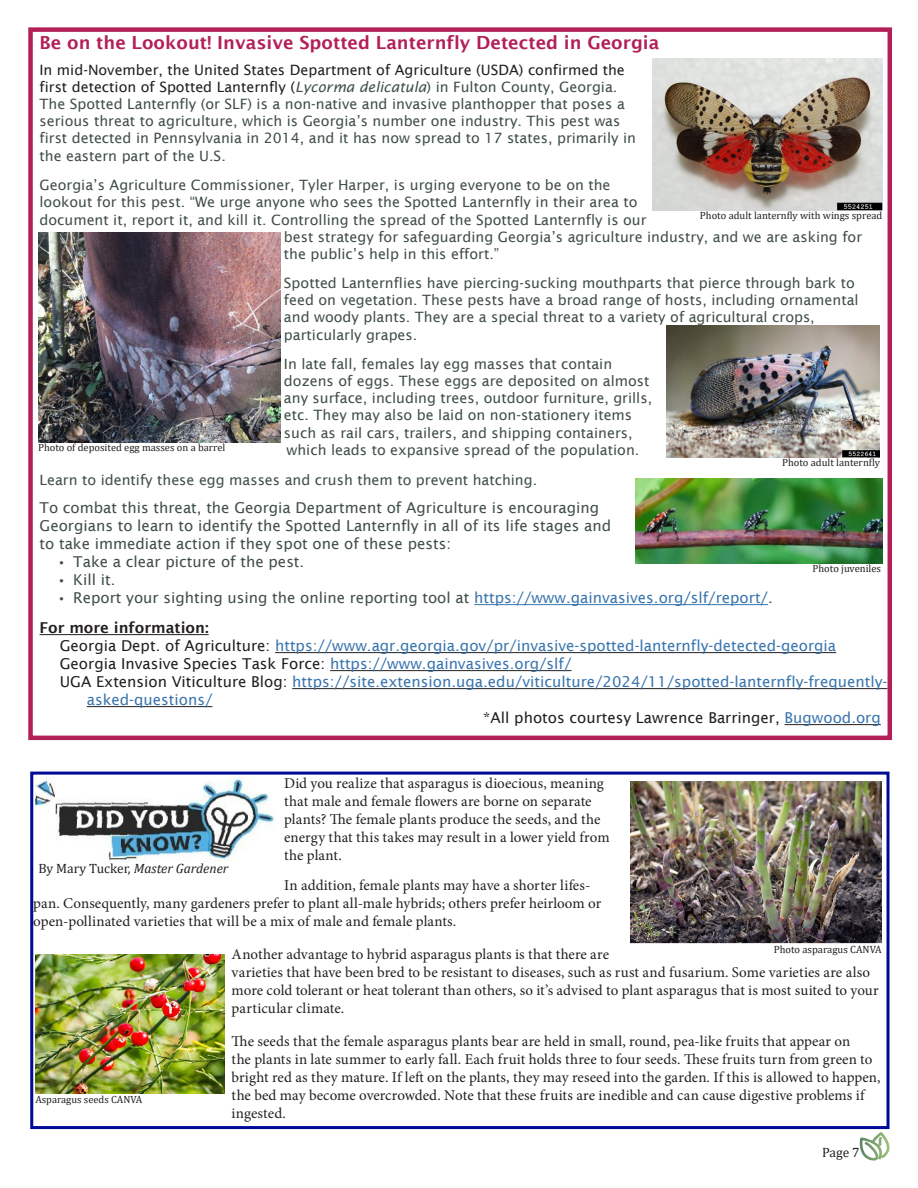
<style>
.page{position:relative;width:918px;height:1188px;background:#fff}
.page>*{position:absolute;margin:0;border:0;box-sizing:border-box;transform-origin:0 0}
.t1{font:600 18px "Lucida Sans";color:#b32057}
.t2{font:15px/18px "Minion Pro";letter-spacing:.005em;color:#231f20}
.t3{font:15px/18px "Lucida Sans";color:#404f48}
.t4{font:15px/18px "Lucida Sans";color:#3975ae}
.t5{font:15px "Lucida Sans";color:#231f20}
.t6{font:600 15px "Lucida Sans";color:#231f20}
.t7{font:14.25px/17.2px "Lucida Sans";color:#404f48}
.t8{font:italic 13.5px "Cambria";color:#231f20}
.t9{font:13.5px "Cambria";color:#231f20}
.t10{font:10.5px "Cambria";color:#231f20}
.t11{font:10.35px "Cambria";color:#231f20}
.s1{color:#231f20}
.s2{font-style:italic}
.s3{font-weight:600}
.s4{color:#3975ae}
.s5{font-style:normal}
</style>
<div class="page">
<div style="left:30px;top:772px;width:860px;height:357px;border:3px solid #010997"></div>
<svg style="left:859px;top:1132px;width:31px;height:29px"></svg>
<img style="left:630px;top:781px;width:252px;height:163px">
<img style="left:35px;top:778px;width:239px;height:84px">
<img style="left:35px;top:955px;width:190px;height:139px">
<hr style="left:474px;top:604px;width:294px;height:1px;background:#3975ae">
<hr style="left:40px;top:634px;width:169px;height:1px;background:#231f20">
<hr style="left:275px;top:652px;width:561px;height:1px;background:#231f20">
<hr style="left:330px;top:670px;width:242px;height:1px;background:#231f20">
<hr style="left:292px;top:688px;width:596px;height:1px;background:#231f20">
<hr style="left:87px;top:706px;width:125px;height:1px;background:#231f20">
<hr style="left:785px;top:724px;width:96px;height:1px;background:#231f20">
<div style="left:28px;top:27px;width:864px;height:713px;border:4px solid #b32057"></div>
<img style="left:38px;top:233px;width:242px;height:210px">
<img style="left:635px;top:478px;width:247px;height:85px">
<img style="left:666px;top:325px;width:214px;height:132px">
<img style="left:652px;top:59px;width:230px;height:152px">
<p class="t1" style="left:40px;top:32px;width:621px">Be on the Lookout! Invasive Spotted Lanternfly Detected in Georgia</p>
<p class="t7" style="left:40px;top:61px;width:598px"><span class="s1">In mid-November, the United States Department of Agriculture (USDA) confirmed the first detection of Spotted Lanternfly (</span><span class="s2">Lycorma delicatula</span>) in Fulton County, Georgia.<br>The Spotted Lanternfly (or SLF) is a non-native and invasive planthopper that poses a serious threat to agriculture, which is Georgia’s number one industry. This pest was first detected in Pennsylvania in 2014, and it has now spread to 17 states, primarily in the eastern part of the U.S.</p>
<p class="t7" style="left:40px;top:177px;width:573px">Georgia’s Agriculture Commissioner, Tyler Harper, is urging everyone to be on the</p>
<p class="t7" style="left:40px;top:194px;width:600px">lookout for this pest. “We urge anyone who sees the Spotted Lanternfly in their area to</p>
<p class="t7" style="left:40px;top:211px;width:609px">document it, report it, and kill it. Controlling the spread of the Spotted Lanternfly is our</p>
<p class="t7" style="left:284px;top:228px;width:580px">best strategy for safeguarding Georgia’s agriculture industry, and we are asking for</p>
<p class="t7" style="left:284px;top:245px;width:217px">the public’s help in this effort.”</p>
<p class="t7" style="left:284px;top:274px;width:576px">Spotted Lanternflies have piercing-sucking mouthparts that pierce through bark to feed on vegetation. These pests have a broad range of hosts, including ornamental and woody plants. They are a special threat to a variety of agricultural crops, particularly grapes.</p>
<p class="t7" style="left:284px;top:355px;width:370px">In late fall, females lay egg masses that contain dozens of eggs. These eggs are deposited on almost any surface, including trees, outdoor furniture, grills, etc. They may also be laid on non-stationery items such as rail cars, trailers, and shipping containers, which leads to expansive spread of the population.</p>
<p class="t7" style="left:40px;top:471px;width:499px">Learn to identify these egg masses and crush them to prevent hatching.</p>
<p class="t3" style="left:40px;top:499px;width:573px">To combat this threat, the Georgia Department of Agriculture is encouraging<br>Georgians to learn to identify the Spotted Lanternfly in all of its life stages and to take immediate action if they spot one of these pests:</p>
<p class="t3" style="left:57px;top:553px;width:249px"><span class="s3">•</span> Take a clear picture of the pest.</p>
<p class="t3" style="left:57px;top:571px;width:60px"><span class="s3">•</span> Kill it.</p>
<p class="t3" style="left:57px;top:589px;width:717px"><span class="s3">•</span> Report your sighting using the online reporting tool at <span class="s4">https://www.gainvasives.org/slf/report/</span>.</p>
<p class="t6" style="left:40px;top:619px;width:171px">For more information:</p>
<p class="t4" style="left:60px;top:637px;width:778px"><span class="s1">Georgia Dept. of Agriculture:</span> https://www.agr.georgia.gov/pr/invasive-spotted-lanternfly-detected-georgia</p>
<p class="t5" style="left:60px;top:655px;width:513px">Georgia Invasive Species Task Force: <span class="s4">https://www.gainvasives.org/slf/</span></p>
<p class="t4" style="left:87px;top:673px;width:802px;text-indent:-27px"><span class="s1">UGA Extension Viticulture Blog:</span> https://site.extension.uga.edu/viticulture/2024/11/spotted-lanternfly-frequently&shy;asked-questions/</p>
<p class="t5" style="left:483px;top:709px;width:399px">*All photos courtesy Lawrence Barringer, <span class="s4">Bugwood.org</span></p>
<p class="t10" style="left:700px;top:209px;width:184px">Photo adult lanternfly with wings spread</p>
<p class="t10" style="left:38px;top:441px;width:189px">Photo of deposited egg masses on a barrel</p>
<p class="t10" style="left:782px;top:456px;width:99px">Photo adult lanternfly</p>
<p class="t10" style="left:813px;top:562px;width:70px">Photo juveniles</p>
<p class="t2" style="left:284px;top:775px;width:327px">Did you realize that asparagus is dioecious, meaning that male and female flowers are borne on separate plants? The female plants produce the seeds, and the energy that this takes may result in a lower yield from the plant.</p>
<p class="t2" style="left:33px;top:877px;width:569px;text-indent:251px">In addition, female plants may have a shorter lifes&shy;pan. Consequently, many gardeners prefer to plant all-male hybrids; others prefer heirloom or open-pollinated varieties that will be a mix of male and female plants.</p>
<p class="t2" style="left:232px;top:946px;width:649px">Another advantage to hybrid asparagus plants is that there are<br>varieties that have been bred to be resistant to diseases, such as rust and fusarium. Some varieties are also more cold tolerant or heat tolerant than others, so it’s advised to plant asparagus that is most suited to your particular climate.</p>
<p class="t2" style="left:232px;top:1033px;width:650px">The seeds that the female asparagus plants bear are held in small, round, pea-like fruits that appear on<br>the plants in late summer to early fall. Each fruit holds three to four seeds. These fruits turn from green to bright red as they mature. If left on the plants, they may reseed into the garden. If this is allowed to happen, the bed may become overcrowded. Note that these fruits are inedible and can cause digestive problems if ingested.</p>
<p class="t9" style="left:822px;top:1144px;width:39px">Page 7</p>
<p class="t8" style="left:38px;top:859px;width:192px"><span class="s5">By Mary Tucker,</span> Master Gardener</p>
<p class="t10" style="left:774px;top:943px;width:109px">Photo asparagus CANVA</p>
<p class="t11" style="left:35px;top:1094px;width:109px">Asparagus seeds CANVA</p>
</div>
